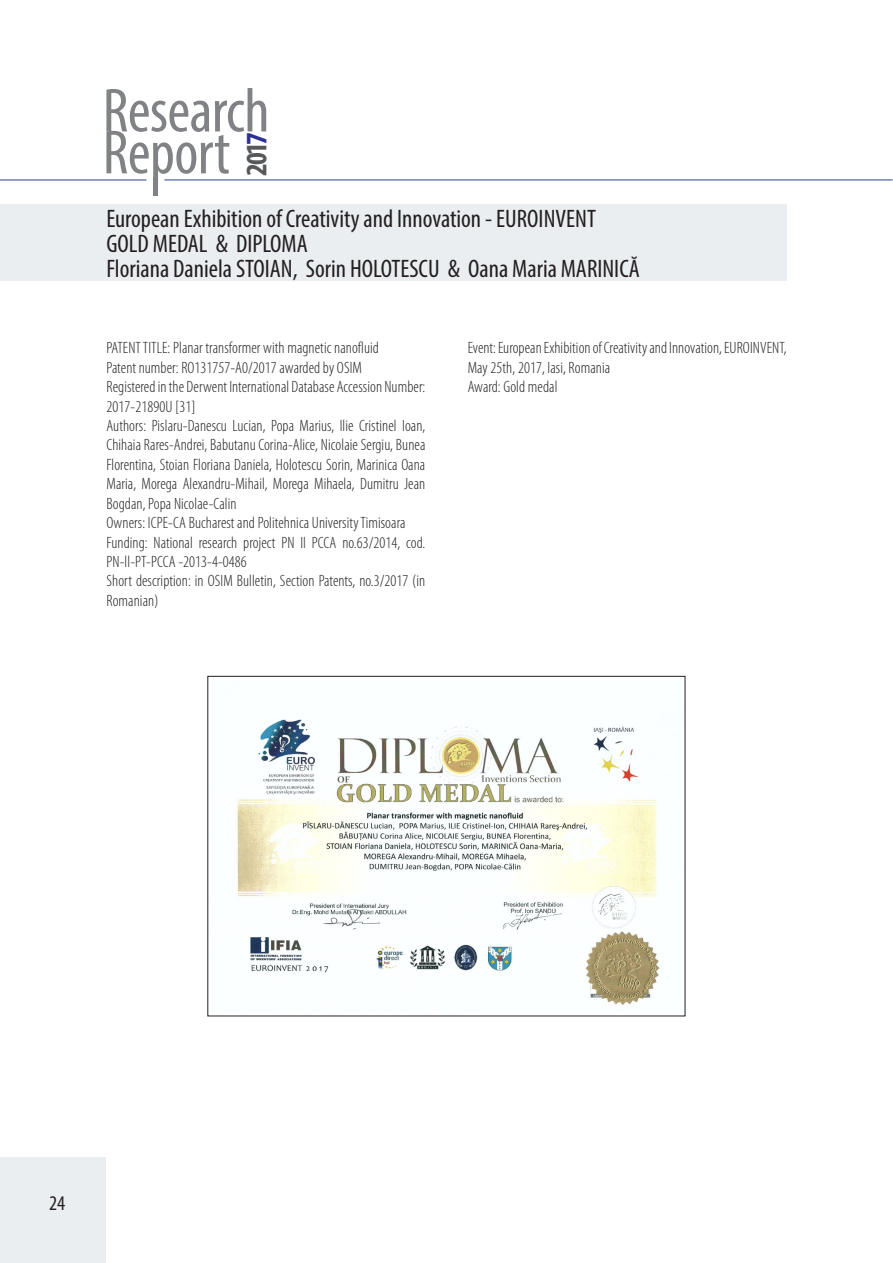
<style>
.page{position:relative;width:893px;height:1263px;background:#fff}
.page>*{position:absolute;margin:0;border:0;box-sizing:border-box;transform-origin:0 0}
.t1{font:condensed 62.7px "Myriad Pro";letter-spacing:-.01em;color:#808285}
.t2{font:700 condensed 29.85px "Myriad Pro";color:#57585a}
.t3{font:condensed 25.35px "Myriad Pro";color:#231f20}
.t4{font:condensed 20.85px "Myriad Pro";color:#231f20}
.t5{font:300 condensed 16.5px/19.5px "Myriad Pro";letter-spacing:.005em;color:#231f20}
.s1{color:#2e3092}
</style>
<div class="page">
<div style="left:0;top:1157px;width:106px;height:106px;background:#ebeef1"></div>
<div style="left:153px;top:178px;width:5px;height:18px;background:#808285"></div>
<hr style="left:0;top:180px;width:146px;height:1px;background:#253f8e">
<hr style="left:164px;top:180px;width:728px;height:1px;background:#253f8e">
<div style="left:0;top:204px;width:787px;height:77px;background:#ebeef1"></div>
<img style="left:237px;top:719px;width:432px;height:287px">
<h1 class="t1" style="left:103px;top:73px;width:168px">Research</h1>
<h1 class="t1" style="left:103px;top:115px;width:129px">Report</h1>
<h2 class="t2" style="left:238px;top:176px;width:45px;rotate:-90deg">201<span class="s1">7</span></h2>
<p class="t3" style="left:106px;top:203px;width:491px">European Exhibition of Creativity and Innovation - EUROINVENT</p>
<p class="t3" style="left:106px;top:228px;width:203px">GOLD MEDAL &amp; DIPLOMA</p>
<p class="t3" style="left:106px;top:254px;width:535px">Floriana Daniela STOIAN, Sorin HOLOTESCU &amp; Oana Maria MARINICĂ</p>
<p class="t5" style="left:106px;top:338px;width:274px">PATENT TITLE: Planar transformer with magnetic nanofluid</p>
<p class="t5" style="left:106px;top:358px;width:257px">Patent number: RO131757-A0/2017 awarded by OSIM</p>
<p class="t5" style="left:106px;top:377px;width:320px">Registered in the Derwent International Database Accession Number:<br>2017-21890U [31]</p>
<p class="t5" style="left:106px;top:416px;width:320px;text-align:justify">Authors: Pislaru-Danescu Lucian, Popa Marius, Ilie Cristinel Ioan, Chihaia Rares-Andrei, Babutanu Corina-Alice, Nicolaie Sergiu, Bunea Florentina, Stoian Floriana Daniela, Holotescu Sorin, Marinica Oana Maria, Morega Alexandru-Mihail, Morega Mihaela, Dumitru Jean Bogdan, Popa Nicolae-Calin</p>
<p class="t5" style="left:106px;top:513px;width:301px">Owners: ICPE-CA Bucharest and Politehnica University Timisoara</p>
<p class="t5" style="left:106px;top:533px;width:320px">Funding: National research project PN II PCCA no.63/2014, cod.<br>PN-ll-PT-PCCA -2013-4-0486</p>
<p class="t5" style="left:106px;top:572px;width:320px">Short description: in OSIM Bulletin, Section Patents, no.3/2017 (in<br>Romanian)</p>
<p class="t5" style="left:468px;top:338px;width:320px">Event: European Exhibition of Creativity and Innovation, EUROINVENT,<br>May 25th, 2017, Iasi, Romania</p>
<p class="t5" style="left:468px;top:377px;width:91px">Award: Gold medal</p>
<p class="t4" style="left:49px;top:1190px;width:18px">24</p>
</div>
